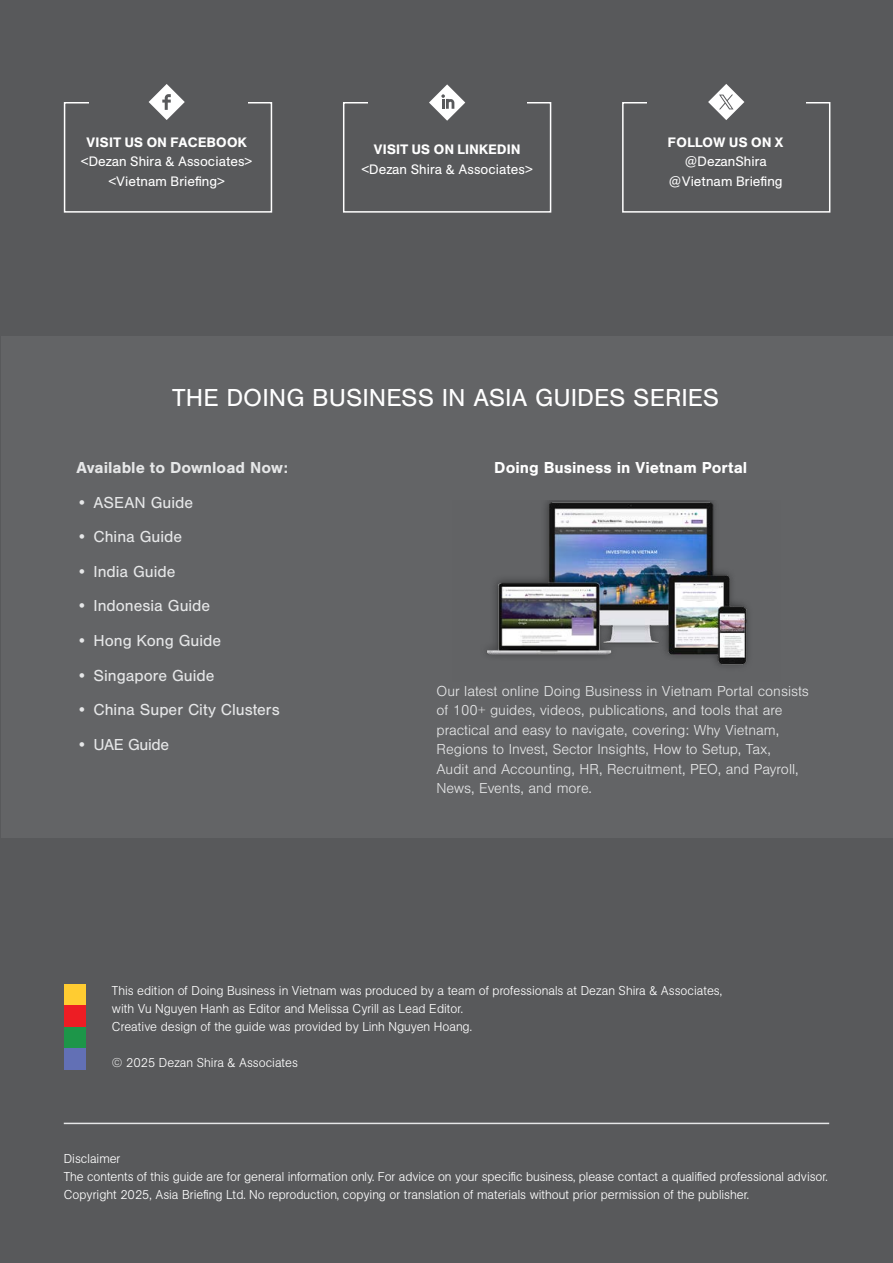
<style>
.page{position:relative;width:893px;height:1263px;background:#58595b}
.page>*{position:absolute;margin:0;border:0;box-sizing:border-box;transform-origin:0 0}
.t1{font:25.5px "Nimbus San";color:#fff}
.t2{font:16.5px "Nimbus San";color:#e6e7e8}
.t3{font:700 16.5px "Nimbus San";color:#fff}
.t4{font:700 16.5px "Nimbus San";color:#e6e7e8}
.t5{font:16.5px "Nimbus San";letter-spacing:-.02em;color:#e6e7e8}
.t6{font:300 15px/19.5px "Nimbus San";color:#e6e7e8}
.t7{font:13.5px/19.5px "Unlimited Sans";color:#fff;text-align:center}
.t8{font:500 13.5px "Unlimited Sans";letter-spacing:.025em;color:#fff}
.t9{font:300 12.75px/18px "Unlimited Sans";color:#fff}
</style>
<div class="page">
<div style="left:64px;top:984px;width:21px;height:21px;background:#ffcc31"></div>
<div style="left:64px;top:1027px;width:21px;height:21px;background:#1d9649"></div>
<div style="left:64px;top:1005px;width:21px;height:22px;background:#ed1d24"></div>
<div style="left:64px;top:1048px;width:21px;height:22px;background:#6270b5"></div>
<hr style="left:64px;top:1123px;width:765px;height:1px;background:#e6e7e8">
<div style="left:343px;top:102px;width:208px;height:111px;border:2px solid #fff"></div>
<div style="left:368px;top:82px;width:159px;height:47px;background:#58595b"></div>
<svg style="left:429px;top:84px;width:36px;height:37px"></svg>
<div style="left:622px;top:102px;width:208px;height:111px;border:2px solid #fff"></div>
<div style="left:647px;top:77px;width:159px;height:47px;background:#58595b"></div>
<div style="left:64px;top:102px;width:208px;height:111px;border:2px solid #fff"></div>
<div style="left:89px;top:78px;width:158px;height:48px;background:#58595b"></div>
<svg style="left:149px;top:84px;width:36px;height:36px"></svg>
<div style="left:2px;top:336px;width:891px;height:502px;background:#636466"></div>
<img style="left:486px;top:500px;width:262px;height:166px">
<svg style="left:708px;top:84px;width:36px;height:36px"></svg>
<p class="t8" style="left:87px;top:132px;width:162px">VISIT US ON FACEBOOK</p>
<p class="t7" style="left:81px;top:151px;width:173px">&lt;Dezan Shira &amp; Associates&gt; &lt;Vietnam Briefing&gt;</p>
<p class="t8" style="left:374px;top:140px;width:148px">VISIT US ON LINKEDIN</p>
<p class="t7" style="left:361px;top:159px;width:173px">&lt;Dezan Shira &amp; Associates&gt;</p>
<p class="t8" style="left:668px;top:132px;width:117px">FOLLOW US ON X</p>
<p class="t7" style="left:669px;top:151px;width:115px">@DezanShira @Vietnam Briefing</p>
<h1 class="t1" style="left:172px;top:384px;width:549px">THE DOING BUSINESS IN ASIA GUIDES SERIES</h1>
<p class="t4" style="left:76px;top:459px;width:213px">Available to Download Now:</p>
<p class="t2" style="left:76px;top:493px;width:118px">• ASEAN Guide</p>
<p class="t2" style="left:76px;top:528px;width:107px">• China Guide</p>
<p class="t2" style="left:76px;top:562px;width:101px">• India Guide</p>
<p class="t2" style="left:76px;top:597px;width:135px">• Indonesia Guide</p>
<p class="t2" style="left:76px;top:631px;width:146px">• Hong Kong Guide</p>
<p class="t2" style="left:76px;top:666px;width:140px">• Singapore Guide</p>
<p class="t2" style="left:76px;top:700px;width:205px">• China Super City Clusters</p>
<p class="t5" style="left:76px;top:735px;width:94px">• UAE Guide</p>
<p class="t3" style="left:494px;top:459px;width:255px">Doing Business in Vietnam Portal</p>
<p class="t6" style="left:436px;top:681px;width:374px">Our latest online Doing Business in Vietnam Portal consists of 100+ guides, videos, publications, and tools that are practical and easy to navigate, covering: Why Vietnam, Regions to Invest, Sector Insights, How to Setup, Tax,<br>Audit and Accounting, HR, Recruitment, PEO, and Payroll, News, Events, and more.</p>
<p class="t9" style="left:112px;top:980px;width:612px">This edition of Doing Business in Vietnam was produced by a team of professionals at Dezan Shira &amp; Associates, with Vu Nguyen Hanh as Editor and Melissa Cyrill as Lead Editor.<br>Creative design of the guide was provided by Linh Nguyen Hoang.</p>
<p class="t9" style="left:112px;top:1052px;width:187px">© 2025 Dezan Shira &amp; Associates</p>
<p class="t9" style="left:64px;top:1149px;width:765px">Disclaimer<br>The contents of this guide are for general information only. For advice on your specific business, please contact a qualified professional advisor.<br>Copyright 2025, Asia Briefing Ltd. No reproduction, copying or translation of materials without prior permission of the publisher.</p>
</div>
